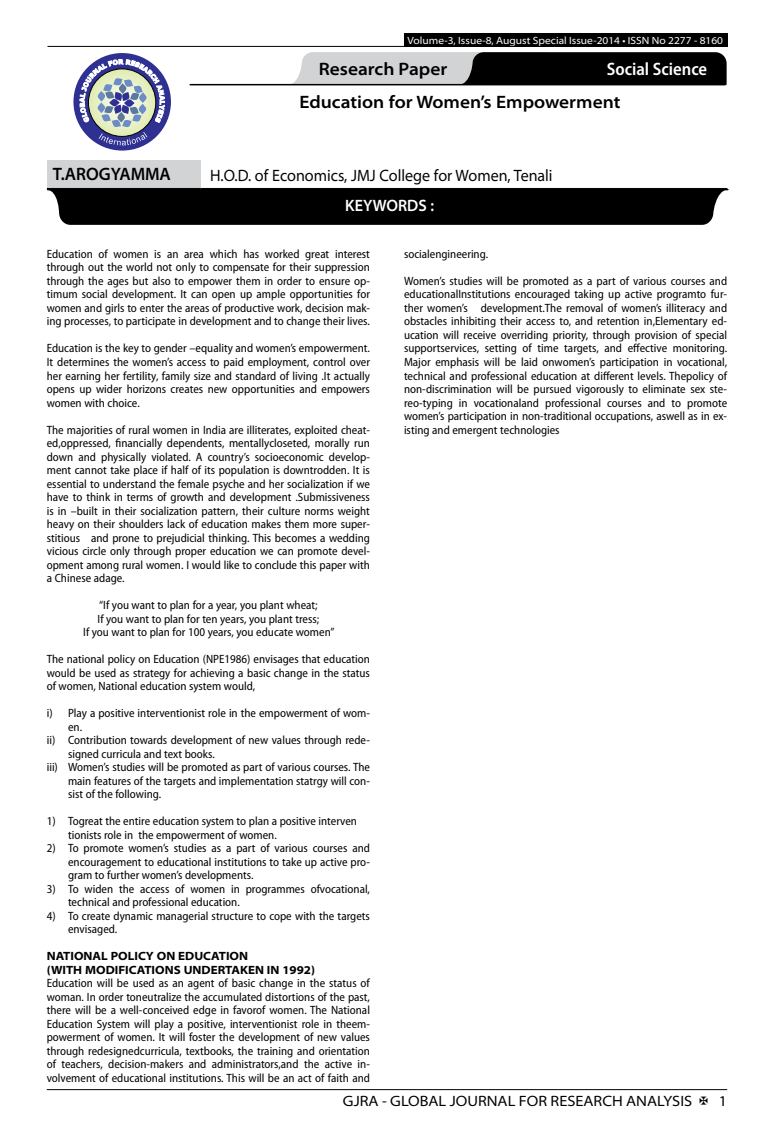
<style>
.page{position:relative;width:774px;height:1136px;background:#fff}
.page>*{position:absolute;margin:0;border:0;box-sizing:border-box;transform-origin:0 0}
.t1{font:600 semi-expanded 18px "Myriad Pro";color:#000}
.t2{font:600 semi-condensed 18px "Myriad Pro";color:#fff}
.t3{font:600 semi-expanded 18px "Myriad Pro";color:#000;scale:.9 1}
.t4{font:semi-expanded 16.5px "Myriad Pro";color:#000;scale:.89 1}
.t5{font:600 semi-expanded 16.5px "Myriad Pro";color:#fff;scale:.9 1}
.t6{font:semi-expanded 15px "Myriad Pro";color:#000}
.t7{font:semi-condensed 12px/13.5px "Myriad Pro";color:#000;text-align:justify}
.t8{font:700 semi-expanded 12px/13.5px "Myriad Pro";color:#000}
.t9{font:semi-expanded 10.5px "Myriad Pro";color:#fff}
</style>
<div class="page">
<hr style="left:47px;top:1089px;width:680px;height:1px;background:#000">
<div style="left:404px;top:33px;width:323px;height:14px;background:#000"></div>
<hr style="left:47px;top:46px;width:680px;height:1px;background:#000">
<svg style="left:288px;top:52px;width:439px;height:33px;background:#5a5a5b"></svg>
<hr style="left:190px;top:84px;width:535px;height:1px;background:#000">
<div style="left:73px;top:53px;width:98px;height:97px;background:#2e3092;border-radius:50%"></div>
<svg style="left:80px;top:59px;width:85px;height:86px"></svg>
<div style="left:47px;top:160px;width:153px;height:28px;background:#d1d3d4"></div>
<hr style="left:47px;top:188px;width:153px;height:1px;background:#000">
<hr style="left:200px;top:188px;width:527px;height:1px;background:#000">
<hr style="left:48px;top:189px;width:680px;height:1px;background:#000">
<svg style="left:47px;top:189px;width:680px;height:36px;background:#0d0d0d"></svg>
<div style="left:72px;top:199px;width:635px;height:12px;background:#000"></div>
<p class="t9" style="left:408px;top:34px;width:317px">Volume-3, Issue-8, August Special Issue-2014 • ISSN No 2277 - 8160</p>
<h1 class="t1" style="left:319px;top:59px;width:130px">Research Paper</h1>
<h1 class="t2" style="left:607px;top:59px;width:102px">Social Science</h1>
<h1 class="t1" style="left:299px;top:92px;width:323px">Education for Women’s Empowerment</h1>
<h1 class="t3" style="left:53px;top:164px;width:133px">T.AROGYAMMA</h1>
<h2 class="t4" style="left:210px;top:166px;width:386px">H.O.D. of Economics, JMJ College for Women, Tenali</h2>
<h2 class="t5" style="left:345px;top:196px;width:100px">KEYWORDS :</h2>
<p class="t7" style="left:47px;top:247px;width:325px">Education of women is an area which has worked great interest through out the world not only to compensate for their suppression through the ages but also to empower them in order to ensure op&shy;timum social development. It can open up ample opportunities for women and girls to enter the areas of productive work, decision mak&shy;ing processes, to participate in development and to change their lives.</p>
<p class="t7" style="left:47px;top:342px;width:325px">Education is the key to gender –equality and women’s empowerment.<br>It determines the women’s access to paid employment, control over her earning her fertility, family size and standard of living .It actually opens up wider horizons creates new opportunities and empowers women with choice.</p>
<p class="t7" style="left:47px;top:423px;width:325px">The majorities of rural women in India are illiterates, exploited cheat&shy;ed,oppressed, financially dependents, mentallycloseted, morally run down and physically violated. A country’s socioeconomic develop&shy;ment cannot take place if half of its population is downtrodden. It is essential to understand the female psyche and her socialization if we have to think in terms of growth and development .Submissiveness is in –built in their socialization pattern, their culture norms weight heavy on their shoulders lack of education makes them more super&shy;stitious and prone to prejudicial thinking. This becomes a wedding vicious circle only through proper education we can promote devel&shy;opment among rural women. I would like to conclude this paper with a Chinese adage.</p>
<p class="t7" style="left:83px;top:598px;width:253px;text-align:center">“If you want to plan for a year, you plant wheat;<br>If you want to plan for ten years, you plant tress;<br>If you want to plan for 100 years, you educate women”</p>
<p class="t7" style="left:47px;top:652px;width:325px">The national policy on Education (NPE1986) envisages that education would be used as strategy for achieving a basic change in the status of women, National education system would,</p>
<p class="t7" style="left:47px;top:706px;width:325px">i) Play a positive interventionist role in the empowerment of wom-</p>
<p class="t7" style="left:68px;top:720px;width:16px">en.</p>
<p class="t7" style="left:47px;top:733px;width:325px">ii) Contribution towards development of new values through rede-</p>
<p class="t7" style="left:68px;top:747px;width:148px">signed curricula and text books.</p>
<p class="t7" style="left:47px;top:760px;width:325px">iii) Women’s studies will be promoted as part of various courses. The</p>
<p class="t7" style="left:68px;top:774px;width:303px">main features of the targets and implementation statrgy will con-</p>
<p class="t7" style="left:68px;top:787px;width:95px">sist of the following.</p>
<p class="t7" style="left:68px;top:814px;width:290px;text-indent:-21px">1) Togreat the entire education system to plan a positive interven tionists role in the empowerment of women.</p>
<p class="t7" style="left:68px;top:841px;width:303px;text-indent:-21px">2) To promote women’s studies as a part of various courses and encouragement to educational institutions to take up active pro&shy;gram to further women’s developments.</p>
<p class="t7" style="left:68px;top:882px;width:303px;text-indent:-21px">3) To widen the access of women in programmes ofvocational, technical and professional education.</p>
<p class="t7" style="left:68px;top:909px;width:303px;text-indent:-21px">4) To create dynamic managerial structure to cope with the targets envisaged.</p>
<p class="t8" style="left:47px;top:949px;width:270px">NATIONAL POLICY ON EDUCATION<br>(WITH MODIFICATIONS UNDERTAKEN IN 1992)</p>
<p class="t7" style="left:47px;top:976px;width:325px">Education will be used as an agent of basic change in the status of woman. In order toneutralize the accumulated distortions of the past, there will be a well-conceived edge in favorof women. The National Education System will play a positive, interventionist role in theem&shy;powerment of women. It will foster the development of new values through redesignedcurricula, textbooks, the training and orientation of teachers, decision-makers and administrators,and the active in&shy;volvement of educational institutions. This will be an act of faith and</p>
<p class="t7" style="left:404px;top:247px;width:86px">socialengineering.</p>
<p class="t7" style="left:404px;top:274px;width:325px">Women’s studies will be promoted as a part of various courses and educationalInstitutions encouraged taking up active programto fur&shy;ther women’s development.The removal of women’s illiteracy and obstacles inhibiting their access to, and retention in,Elementary ed&shy;ucation will receive overriding priority, through provision of special supportservices, setting of time targets, and effective monitoring.<br>Major emphasis will be laid onwomen’s participation in vocational, technical and professional education at different levels. Thepolicy of non-discrimination will be pursued vigorously to eliminate sex ste&shy;reo-typing in vocationaland professional courses and to promote women’s participation in non-traditional occupations, aswell as in ex&shy;isting and emergent technologies</p>
<p class="t6" style="left:343px;top:1092px;width:351px">GJRA - GLOBAL JOURNAL FOR RESEARCH ANALYSIS</p>
<p class="t6" style="left:719px;top:1092px;width:10px">1</p>
</div>
